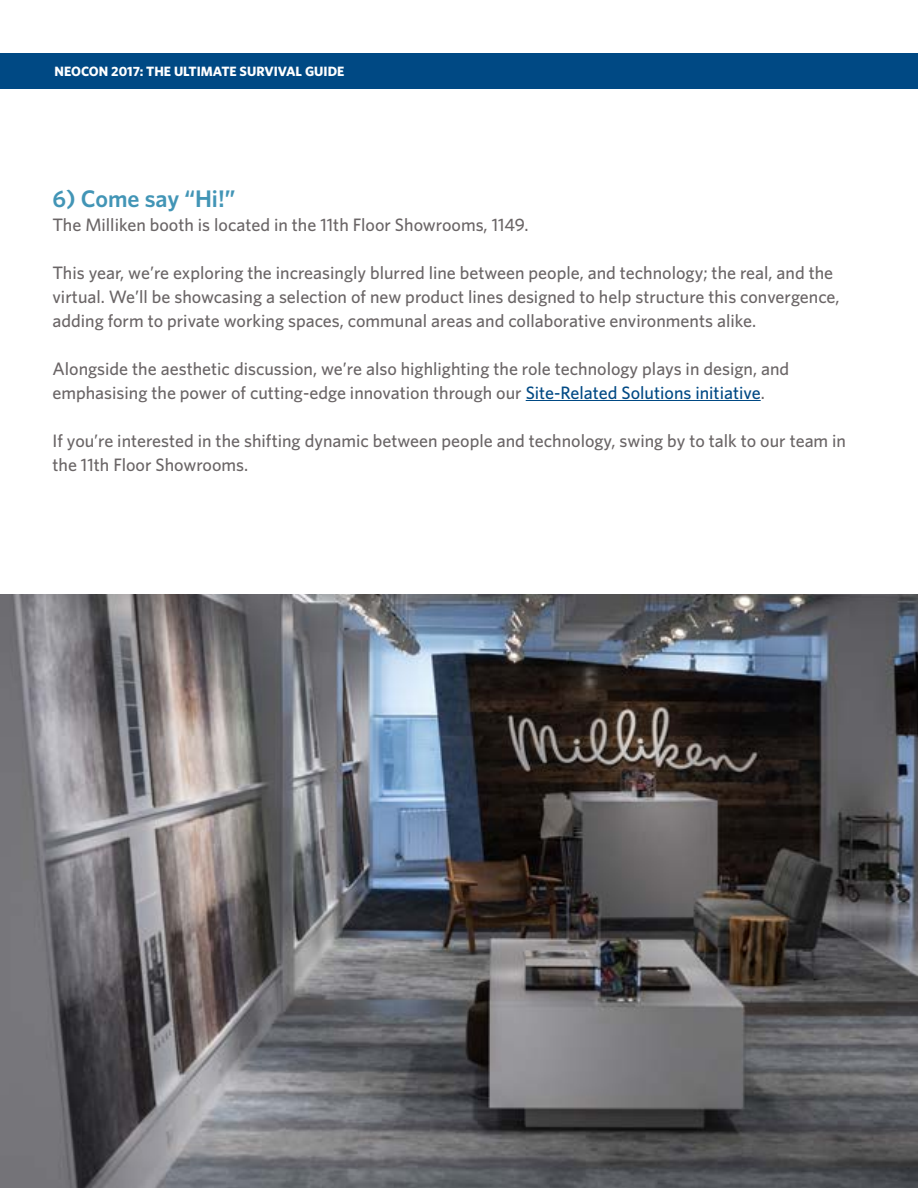
<style>
.page{position:relative;width:918px;height:1188px;background:#fff}
.page>*{position:absolute;margin:0;border:0;box-sizing:border-box;transform-origin:0 0}
.t1{font:600 24px "Whitney";color:#4295b6}
.t2{font:500 18px/24px "Whitney";color:#6a6566}
.t3{font:700 13.5px "Whitney";color:#fff}
.s1{color:#004984}
</style>
<div class="page">
<div style="left:0;top:53px;width:918px;height:35px;background:#004984"></div>
<hr style="left:526px;top:400px;width:235px;height:1px;background:#004984">
<img style="left:0;top:594px;width:918px;height:594px">
<p class="t3" style="left:55px;top:62px;width:291px">NEOCON 2017: THE ULTIMATE SURVIVAL GUIDE</p>
<h1 class="t1" style="left:52px;top:182px;width:184px">6) Come say “Hi!”</h1>
<p class="t2" style="left:52px;top:212px;width:478px">The Milliken booth is located in the 11th Floor Showrooms, 1149.</p>
<p class="t2" style="left:52px;top:260px;width:789px">This year, we’re exploring the increasingly blurred line between people, and technology; the real, and the virtual. We’ll be showcasing a selection of new product lines designed to help structure this convergence, adding form to private working spaces, communal areas and collaborative environments alike.</p>
<p class="t2" style="left:52px;top:356px;width:738px">Alongside the aesthetic discussion, we’re also highlighting the role technology plays in design, and emphasising the power of cutting-edge innovation through our <span class="s1">Site-Related Solutions initiative</span>.</p>
<p class="t2" style="left:52px;top:428px;width:795px">If you’re interested in the shifting dynamic between people and technology, swing by to talk to our team in the 11th Floor Showrooms.</p>
</div>
